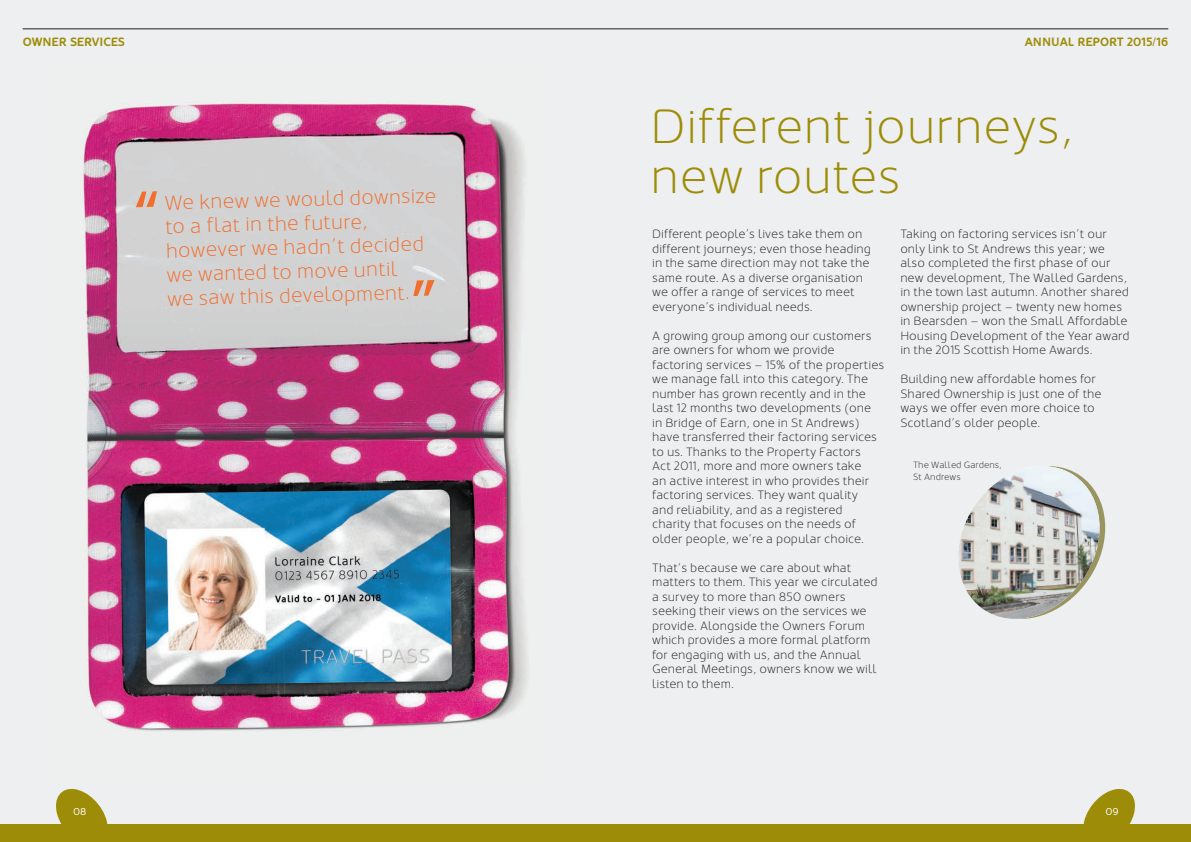
<style>
.page{position:relative;width:1191px;height:842px;background:#edeff0}
.page>*{position:absolute;margin:0;border:0;box-sizing:border-box;transform-origin:0 0}
.t1{font:300 48px/50px "Oblik";color:#9d8c07}
.t2{font:300 20px/24.1px "Oblik";color:#f06f2f}
.t3{font:300 12px/14.5px "Oblik";color:#231f20}
.t4{font:700 12px "Oblik";color:#9d8c07}
.t5{font:10px "Oblik";color:#fff}
.t6{font:300 9px/12px "Oblik";color:#231f20}
</style>
<div class="page">
<img style="left:83px;top:102px;width:444px;height:630px">
<img style="left:958px;top:466px;width:148px;height:153px">
<div style="left:0;top:825px;width:1191px;height:17px;background:#9d8c07"></div>
<svg style="left:1083px;top:788px;width:54px;height:37px"></svg>
<div style="left:1105px;top:808px;width:23px;height:23px;background:#9d8c07"></div>
<hr style="left:23px;top:29px;width:1145px;height:1px;background:#231f20">
<svg style="left:53px;top:788px;width:55px;height:37px"></svg>
<div style="left:73px;top:808px;width:23px;height:23px;background:#9d8c07"></div>
<svg style="left:135px;top:191px;width:22px;height:16px"></svg>
<svg style="left:413px;top:280px;width:22px;height:16px"></svg>
<p class="t4" style="left:23px;top:35px;width:104px">OWNER SERVICES</p>
<p class="t4" style="left:1024px;top:35px;width:145px">ANNUAL REPORT 2015/16</p>
<h2 class="t2" style="left:164px;top:189px;width:273px;rotate:-1deg">We knew we would downsize to a flat in the future, however we hadn’t decided we wanted to move until<br>we saw this development.</h2>
<p class="t5" style="left:73px;top:806px;width:15px">08</p>
<h1 class="t1" style="left:650px;top:102px;width:425px">Different journeys, new routes</h1>
<p class="t3" style="left:652px;top:227px;width:220px">Different people’s lives take them on different journeys; even those heading in the same direction may not take the same route. As a diverse organisation we offer a range of services to meet everyone’s individual needs.</p>
<p class="t3" style="left:652px;top:328px;width:233px">A growing group among our customers are owners for whom we provide factoring services – 15% of the properties we manage fall into this category. The number has grown recently and in the last 12 months two developments (one in Bridge of Earn, one in St Andrews) have transferred their factoring services to us. Thanks to the Property Factors<br>Act 2011, more and more owners take<br>an active interest in who provides their factoring services. They want quality<br>and reliability, and as a registered<br>charity that focuses on the needs of older people, we’re a popular choice.</p>
<p class="t3" style="left:652px;top:560px;width:227px">That’s because we care about what matters to them. This year we circulated a survey to more than 850 owners seeking their views on the services we provide. Alongside the Owners Forum which provides a more formal platform for engaging with us, and the Annual General Meetings, owners know we will listen to them.</p>
<p class="t3" style="left:900px;top:227px;width:231px">Taking on factoring services isn’t our only link to St Andrews this year; we also completed the first phase of our new development, The Walled Gardens, in the town last autumn. Another shared ownership project – twenty new homes in Bearsden – won the Small Affordable Housing Development of the Year award in the 2015 Scottish Home Awards.</p>
<p class="t3" style="left:900px;top:372px;width:203px">Building new affordable homes for<br>Shared Ownership is just one of the ways we offer even more choice to<br>Scotland’s older people.</p>
<p class="t6" style="left:913px;top:459px;width:90px">The Walled Gardens,<br>St Andrews</p>
<p class="t5" style="left:1105px;top:806px;width:15px">09</p>
</div>
